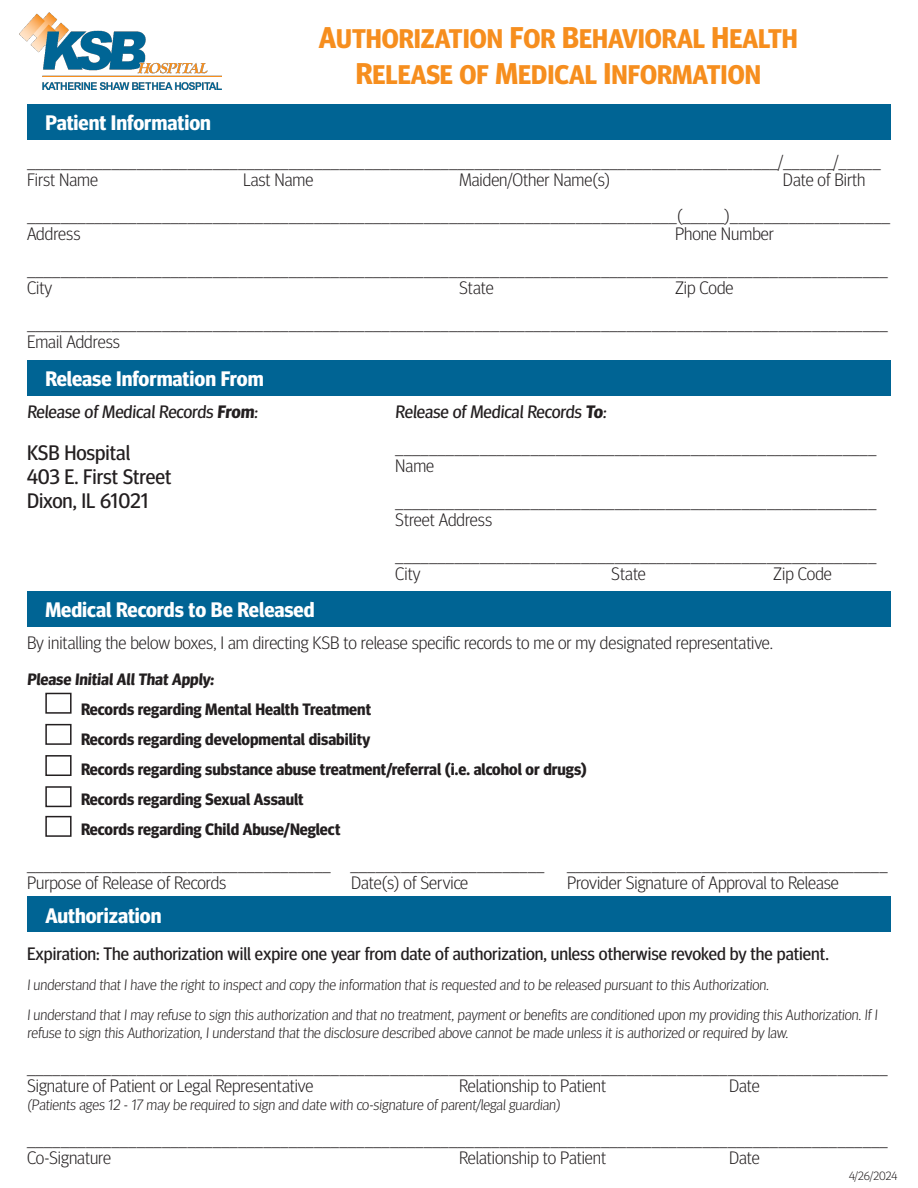
<style>
.page{position:relative;width:918px;height:1188px;background:#fff}
.page>*{position:absolute;margin:0;border:0;box-sizing:border-box;transform-origin:0 0}
.t1{font:700 27px "Meta Headline OT";color:#f68e1e}
.t2{font:700 21px "Meta Headline OT";color:#fff}
.t3{font:21px "Meta Headline OT";color:#231f20}
.t4{font:300 18px "Meta Headline OT";color:#231f20}
.t5{font:18px "Meta Headline OT";color:#231f20}
.t6{font:700 16.5px "Meta Headline OT";color:#231f20}
.t7{font:300 15px/18px "Meta Headline OT";color:#231f20}
.t8{font:300 12px "Meta Headline OT";color:#231f20}
.s1{font-size:30px}
.s2{font-weight:700}
</style>
<div class="page">
<div style="left:27px;top:104px;width:864px;height:36px;background:#006494"></div>
<div style="left:27px;top:360px;width:864px;height:35px;background:#006494"></div>
<div style="left:27px;top:591px;width:864px;height:36px;background:#006494"></div>
<img style="left:19px;top:13px;width:203px;height:76px">
<div style="left:27px;top:897px;width:864px;height:35px;background:#006494"></div>
<div style="left:45px;top:693px;width:27px;height:21px;border:2px solid #231f20"></div>
<div style="left:45px;top:724px;width:27px;height:21px;border:2px solid #231f20"></div>
<div style="left:45px;top:755px;width:27px;height:21px;border:2px solid #231f20"></div>
<div style="left:45px;top:786px;width:27px;height:21px;border:2px solid #231f20"></div>
<div style="left:45px;top:816px;width:27px;height:21px;border:2px solid #231f20"></div>
<p class="t2" style="left:45px;top:111px;width:167px">Patient Information</p>
<p class="t1" style="left:319px;top:22px;width:481px"><span class="s1">A</span>UTHORIZATION <span class="s1">F</span>OR <span class="s1">B</span>EHAVIORAL <span class="s1">H</span>EALTH</p>
<p class="t1" style="left:356px;top:58px;width:407px"><span class="s1">R</span>ELEASE OF <span class="s1">M</span>EDICAL <span class="s1">I</span>NFORMATION</p>
<p class="t4" style="left:27px;top:151px;width:855px">_________________________________________________________________________________________/______/_____</p>
<p class="t4" style="left:27px;top:169px;width:73px">First Name</p>
<p class="t4" style="left:243px;top:169px;width:72px">Last Name</p>
<p class="t4" style="left:459px;top:169px;width:153px">Maiden/Other Name(s)</p>
<p class="t4" style="left:783px;top:169px;width:84px">Date of Birth</p>
<p class="t4" style="left:27px;top:205px;width:865px">_____________________________________________________________________________(_____)___________________</p>
<p class="t4" style="left:27px;top:223px;width:55px">Address</p>
<p class="t4" style="left:675px;top:223px;width:100px">Phone Number</p>
<p class="t4" style="left:27px;top:259px;width:863px">______________________________________________________________________________________________________</p>
<p class="t4" style="left:27px;top:277px;width:27px">City</p>
<p class="t4" style="left:459px;top:277px;width:36px">State</p>
<p class="t4" style="left:675px;top:277px;width:60px">Zip Code</p>
<p class="t4" style="left:27px;top:313px;width:863px">______________________________________________________________________________________________________</p>
<p class="t4" style="left:27px;top:331px;width:95px">Email Address</p>
<p class="t2" style="left:45px;top:366px;width:220px">Release Information From</p>
<p class="t5" style="left:27px;top:401px;width:234px">Release of Medical Records <span class="s2">From</span>:</p>
<p class="t3" style="left:27px;top:440px;width:105px">KSB Hospital</p>
<p class="t3" style="left:27px;top:464px;width:146px">403 E. First Street</p>
<p class="t3" style="left:27px;top:488px;width:123px">Dixon, IL 61021</p>
<p class="t5" style="left:395px;top:401px;width:214px">Release of Medical Records <span class="s2">To</span>:</p>
<p class="t4" style="left:395px;top:436px;width:483px">_________________________________________________________</p>
<p class="t4" style="left:395px;top:454px;width:40px">Name</p>
<p class="t4" style="left:395px;top:490px;width:483px">_________________________________________________________</p>
<p class="t4" style="left:395px;top:508px;width:99px">Street Address</p>
<p class="t4" style="left:395px;top:544px;width:483px">_________________________________________________________</p>
<p class="t4" style="left:395px;top:562px;width:27px">City</p>
<p class="t4" style="left:611px;top:562px;width:36px">State</p>
<p class="t4" style="left:773px;top:562px;width:60px">Zip Code</p>
<p class="t2" style="left:45px;top:598px;width:271px">Medical Records to Be Released</p>
<p class="t4" style="left:27px;top:631px;width:748px">By initalling the below boxes, I am directing KSB to release specific records to me or my designated representative.</p>
<p class="t6" style="left:27px;top:669px;width:190px">Please Initial All That Apply:</p>
<p class="t6" style="left:81px;top:699px;width:292px">Records regarding Mental Health Treatment</p>
<p class="t6" style="left:81px;top:729px;width:291px">Records regarding developmental disability</p>
<p class="t6" style="left:81px;top:759px;width:507px">Records regarding substance abuse treatment/referral (i.e. alcohol or drugs)</p>
<p class="t6" style="left:81px;top:789px;width:224px">Records regarding Sexual Assault</p>
<p class="t6" style="left:81px;top:819px;width:261px">Records regarding Child Abuse/Neglect</p>
<p class="t4" style="left:27px;top:853px;width:862px">____________________________________ _______________________ ______________________________________</p>
<p class="t4" style="left:27px;top:871px;width:201px">Purpose of Release of Records</p>
<p class="t4" style="left:351px;top:871px;width:119px">Date(s) of Service</p>
<p class="t4" style="left:567px;top:871px;width:273px">Provider Signature of Approval to Release</p>
<p class="t2" style="left:45px;top:903px;width:118px">Authorization</p>
<p class="t5" style="left:27px;top:943px;width:803px">Expiration: The authorization will expire one year from date of authorization, unless otherwise revoked by the patient.</p>
<p class="t7" style="left:27px;top:975px;width:745px">I understand that I have the right to inspect and copy the information that is requested and to be released pursuant to this Authorization.</p>
<p class="t7" style="left:27px;top:1005px;width:854px">I understand that I may refuse to sign this authorization and that no treatment, payment or benefits are conditioned upon my providing this Authorization. If I refuse to sign this Authorization, I understand that the disclosure described above cannot be made unless it is authorized or required by law.</p>
<p class="t4" style="left:27px;top:1057px;width:863px">______________________________________________________________________________________________________</p>
<p class="t4" style="left:27px;top:1075px;width:288px">Signature of Patient or Legal Representative</p>
<p class="t4" style="left:459px;top:1075px;width:149px">Relationship to Patient</p>
<p class="t4" style="left:729px;top:1075px;width:32px">Date</p>
<p class="t7" style="left:27px;top:1095px;width:535px">(Patients ages 12 - 17 may be required to sign and date with co-signature of parent/legal guardian)</p>
<p class="t4" style="left:27px;top:1129px;width:863px">______________________________________________________________________________________________________</p>
<p class="t4" style="left:27px;top:1147px;width:86px">Co-Signature</p>
<p class="t4" style="left:459px;top:1147px;width:149px">Relationship to Patient</p>
<p class="t4" style="left:729px;top:1147px;width:32px">Date</p>
<p class="t8" style="left:849px;top:1169px;width:50px">4/26/2024</p>
</div>
